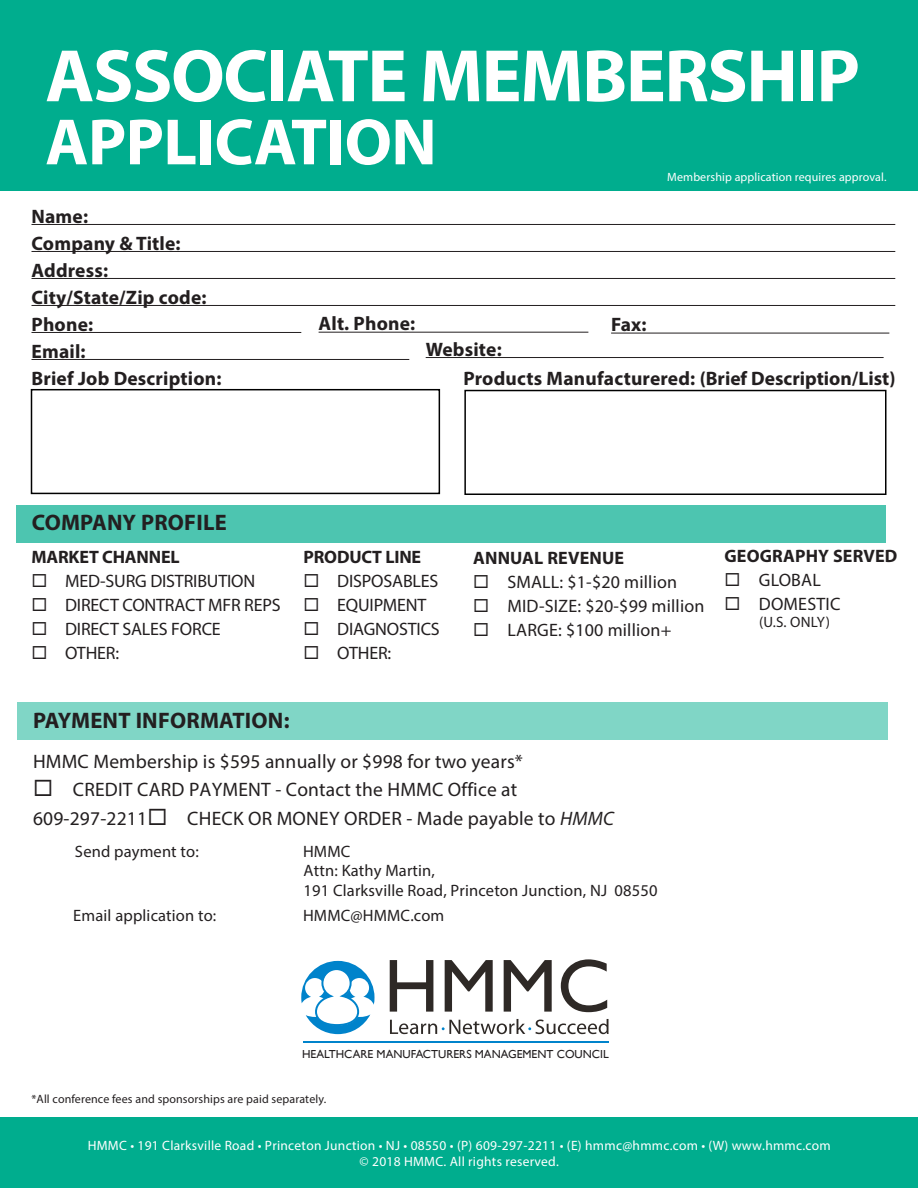
<style>
.page{position:relative;width:918px;height:1188px;background:#fff}
.page>*{position:absolute;margin:0;border:0;box-sizing:border-box;transform-origin:0 0}
.t1{font:700 75px "Myriad Pro";letter-spacing:-.02em;color:#fff}
.t2{font:700 66px "Myriad Pro";letter-spacing:-.01em;color:#fff}
.t3{font:700 22.5px "Myriad Pro";letter-spacing:.01em;color:#231f20}
.t4{font:700 19.5px "Myriad Pro";letter-spacing:.01em;color:#231f20}
.t5{font:19.5px/28.8px "Myriad Pro";letter-spacing:.01em;color:#231f20}
.t6{font:18px "Myriad Pro";letter-spacing:-.01em;color:#231f20}
.t7{font:18px "Myriad Pro";letter-spacing:.01em;color:#231f20}
.t8{font:700 18px "Myriad Pro";letter-spacing:.005em;color:#231f20}
.t9{font:16.5px/19px "Myriad Pro";letter-spacing:.01em;color:#231f20}
.t10{font:15px "Myriad Pro";color:#231f20}
.t11{font:13.5px/16.2px "Myriad Pro";letter-spacing:.02em;color:#fff;text-align:center}
.t12{font:12px "Myriad Pro";letter-spacing:.01em;color:#231f20}
.t13{font:12px "Myriad Pro";letter-spacing:.01em;color:#fff}
.t14{font:11.7px "Gill Sans";color:#231f20}
.s1{font-style:italic}
</style>
<div class="page">
<div style="left:0;top:0;width:918px;height:191px;background:#00ad8e"></div>
<div style="left:16px;top:505px;width:870px;height:38px;background:#4dc5b0"></div>
<div style="left:18px;top:703px;width:870px;height:37px;background:#80d6c6"></div>
<div style="left:0;top:1118px;width:918px;height:70px;background:#00ad8e"></div>
<svg style="left:390px;top:1019px;width:219px;height:15px"></svg>
<svg style="left:390px;top:960px;width:43px;height:52px"></svg>
<svg style="left:445px;top:960px;width:48px;height:52px"></svg>
<svg style="left:504px;top:960px;width:48px;height:52px"></svg>
<svg style="left:561px;top:959px;width:46px;height:53px"></svg>
<svg style="left:301px;top:961px;width:74px;height:73px"></svg>
<hr style="left:303px;top:1041px;width:306px;height:2px;background:#0083cb">
<hr style="left:32px;top:224px;width:863px;height:1px;background:#231f20">
<hr style="left:32px;top:251px;width:863px;height:1px;background:#231f20">
<hr style="left:32px;top:278px;width:863px;height:1px;background:#231f20">
<hr style="left:32px;top:305px;width:863px;height:1px;background:#231f20">
<hr style="left:32px;top:332px;width:269px;height:1px;background:#231f20">
<hr style="left:32px;top:359px;width:377px;height:1px;background:#231f20">
<div style="left:31px;top:389px;width:409px;height:105px;border:2px solid #000"></div>
<div style="left:464px;top:390px;width:422px;height:105px;border:2px solid #000"></div>
<hr style="left:319px;top:332px;width:269px;height:1px;background:#231f20">
<hr style="left:426px;top:357px;width:458px;height:1px;background:#231f20">
<hr style="left:611px;top:333px;width:278px;height:1px;background:#231f20">
<p class="t1" style="left:45px;top:27px;width:816px">ASSOCIATE MEMBERSHIP</p>
<p class="t2" style="left:45px;top:99px;width:393px">APPLICATION</p>
<p class="t13" style="left:667px;top:169px;width:221px">Membership application requires approval.</p>
<p class="t4" style="left:32px;top:203px;width:58px">Name:</p>
<p class="t4" style="left:32px;top:230px;width:151px">Company &amp; Title:</p>
<p class="t4" style="left:32px;top:257px;width:78px">Address:</p>
<p class="t4" style="left:32px;top:284px;width:177px">City/State/Zip code:</p>
<p class="t4" style="left:32px;top:311px;width:63px">Phone:</p>
<p class="t4" style="left:32px;top:338px;width:56px">Email:</p>
<p class="t4" style="left:32px;top:365px;width:192px">Brief Job Description:</p>
<p class="t4" style="left:464px;top:365px;width:433px">Products Manufacturered: (Brief Description/List)</p>
<p class="t4" style="left:319px;top:311px;width:98px">Alt. Phone:</p>
<p class="t4" style="left:611px;top:312px;width:37px">Fax:</p>
<p class="t4" style="left:426px;top:336px;width:78px">Website:</p>
<p class="t3" style="left:32px;top:508px;width:196px">COMPANY PROFILE</p>
<p class="t8" style="left:32px;top:545px;width:150px">MARKET CHANNEL</p>
<p class="t6" style="left:32px;top:570px;width:225px">◻ MED-SURG DISTRIBUTION</p>
<p class="t6" style="left:32px;top:594px;width:251px">◻ DIRECT CONTRACT MFR REPS</p>
<p class="t6" style="left:32px;top:618px;width:191px">◻ DIRECT SALES FORCE</p>
<p class="t6" style="left:32px;top:642px;width:89px">◻ OTHER:</p>
<p class="t8" style="left:304px;top:545px;width:119px">PRODUCT LINE</p>
<p class="t6" style="left:304px;top:570px;width:136px">◻ DISPOSABLES</p>
<p class="t6" style="left:304px;top:594px;width:124px">◻ EQUIPMENT</p>
<p class="t6" style="left:304px;top:618px;width:138px">◻ DIAGNOSTICS</p>
<p class="t6" style="left:304px;top:642px;width:89px">◻ OTHER:</p>
<p class="t3" style="left:33px;top:706px;width:258px">PAYMENT INFORMATION:</p>
<p class="t8" style="left:473px;top:546px;width:153px">ANNUAL REVENUE</p>
<p class="t7" style="left:473px;top:571px;width:206px">◻ SMALL: $1-$20 million</p>
<p class="t7" style="left:473px;top:595px;width:233px">◻ MID-SIZE: $20-$99 million</p>
<p class="t7" style="left:473px;top:619px;width:200px">◻ LARGE: $100 million+</p>
<p class="t5" style="left:33px;top:747px;width:492px">HMMC Membership is $595 annually or $998 for two years*</p>
<p class="t5" style="left:33px;top:775px;width:583px">◻ CREDIT CARD PAYMENT - Contact the HMMC Office at<br>609-297-2211◻ CHECK OR MONEY ORDER - Made payable to <span class="s1">HMMC</span></p>
<p class="t9" style="left:75px;top:842px;width:125px">Send payment to:</p>
<p class="t9" style="left:303px;top:842px;width:49px">HMMC</p>
<p class="t9" style="left:304px;top:861px;width:356px">Attn: Kathy Martin,<br>191 Clarksville Road, Princeton Junction, NJ 08550</p>
<p class="t9" style="left:73px;top:906px;width:145px">Email application to:</p>
<p class="t9" style="left:303px;top:906px;width:143px">HMMC@HMMC.com</p>
<p class="t8" style="left:725px;top:545px;width:174px">GEOGRAPHY SERVED</p>
<p class="t6" style="left:725px;top:569px;width:98px">◻ GLOBAL</p>
<p class="t7" style="left:725px;top:593px;width:117px">◻ DOMESTIC</p>
<p class="t10" style="left:759px;top:613px;width:73px">(U.S. ONLY)</p>
<p class="t14" style="left:302px;top:1047px;width:308px">HEALTHCARE MANUFACTURERS MANAGEMENT COUNCIL</p>
<p class="t12" style="left:32px;top:1092px;width:296px">*All conference fees and sponsorships are paid separately.</p>
<p class="t11" style="left:88px;top:1137px;width:745px">HMMC • 191 Clarksville Road • Princeton Junction • NJ • 08550 • (P) 609-297-2211 • (E) hmmc@hmmc.com • (W) www.hmmc.com © 2018 HMMC. All rights reserved.</p>
</div>
